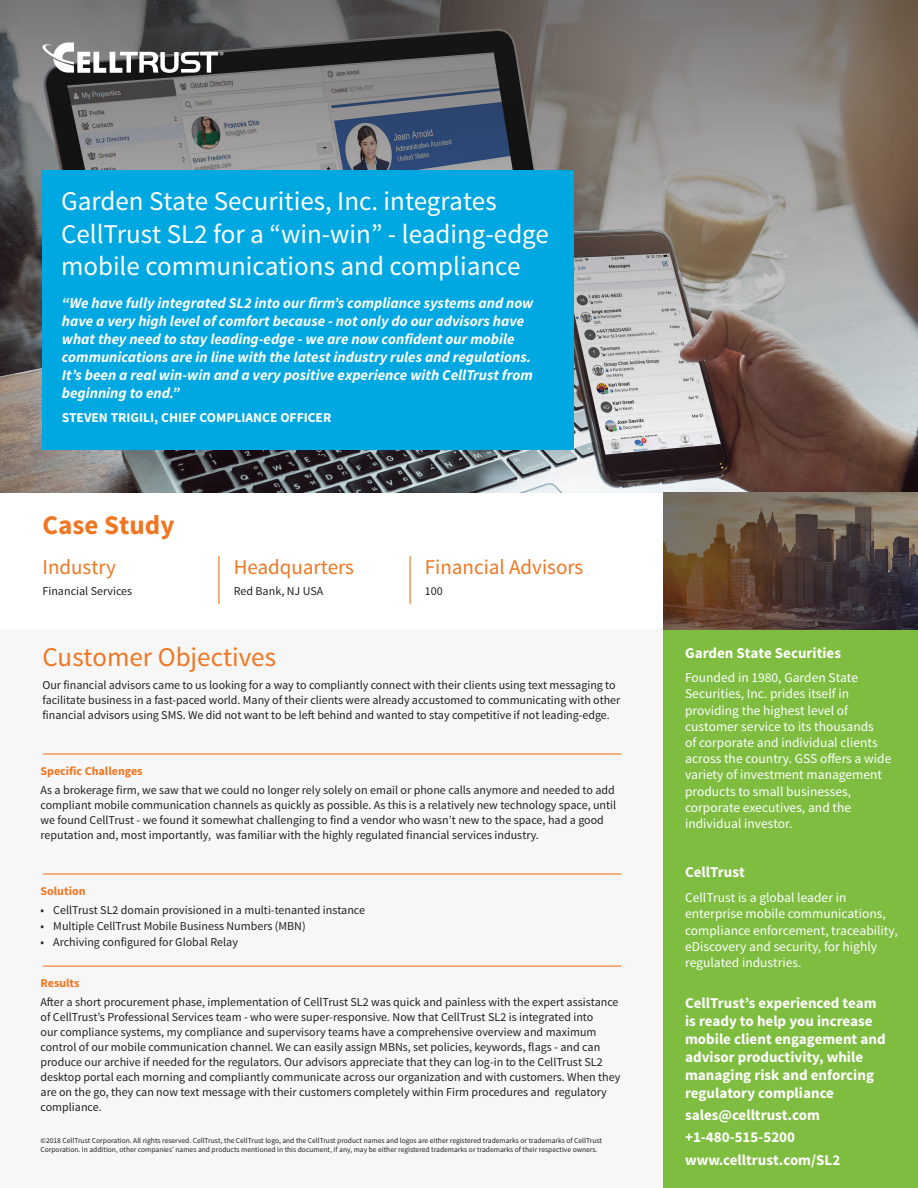
<style>
.page{position:relative;width:918px;height:1188px;background:#fff}
.page>*{position:absolute;margin:0;border:0;box-sizing:border-box;transform-origin:0 0}
.t1{font:27px/32.4px "Source Sans Pro";color:#fff}
.t2{font:27px "Source Sans Pro";color:#f07622}
.t3{font:700 27px "Source Sans Pro";color:#f07622}
.t4{font:21px "Source Sans Pro";color:#f07622}
.t5{font:italic 700 15px/18px "Source Sans Pro";color:#fff}
.t6{font:700 15px/18px "Source Sans Pro";color:#fff}
.t7{font:13.5px/16.2px "Source Sans Pro";color:#fff}
.t8{font:700 13.5px "Source Sans Pro";color:#fff}
.t9{font:12px/15px "Source Sans Pro";color:#231f20}
.t10{font:700 12px "Source Sans Pro";color:#f07622}
.t11{font:7.5px/9px "Source Sans Pro";color:#231f20}
</style>
<div class="page">
<div style="left:0;top:630px;width:663px;height:558px;background:#f7f7f7"></div>
<hr style="left:218px;top:556px;width:1px;height:48px;background:#f07622">
<hr style="left:409px;top:556px;width:2px;height:48px;background:#f07622">
<div style="left:664px;top:629px;width:254px;height:559px;background:#7fbd41"></div>
<img style="left:664px;top:493px;width:254px;height:136px">
<hr style="left:43px;top:966px;width:578px;height:1px;background:#f07622">
<hr style="left:43px;top:873px;width:578px;height:2px;background:#f07622">
<hr style="left:43px;top:753px;width:578px;height:2px;background:#f07622">
<svg style="left:0;top:0;width:918px;height:493px;background:#7d7877"></svg>
<div style="left:43px;top:170px;width:531px;height:279px;background:#00a8e1"></div>
<svg style="left:42px;top:43px;width:181px;height:30px"></svg>
<p class="t1" style="left:61px;top:186px;width:489px">Garden State Securities, Inc. integrates<br>CellTrust SL2 for a “win-win” - leading-edge mobile communications and compliance</p>
<p class="t5" style="left:62px;top:294px;width:473px">“We have fully integrated SL2 into our firm’s compliance systems and now have a very high level of comfort because - not only do our advisors have what they need to stay leading-edge - we are now confident our mobile communications are in line with the latest industry rules and regulations.<br>It’s been a real win-win and a very positive experience with CellTrust from beginning to end.”</p>
<p class="t8" style="left:62px;top:409px;width:271px">STEVEN TRIGILI, CHIEF COMPLIANCE OFFICER</p>
<p class="t3" style="left:43px;top:507px;width:133px">Case Study</p>
<p class="t4" style="left:43px;top:554px;width:75px">Industry</p>
<p class="t4" style="left:234px;top:554px;width:122px">Headquarters</p>
<p class="t4" style="left:425px;top:554px;width:160px">Financial Advisors</p>
<p class="t9" style="left:43px;top:584px;width:91px">Financial Services</p>
<p class="t9" style="left:234px;top:584px;width:91px">Red Bank, NJ USA</p>
<p class="t9" style="left:425px;top:584px;width:19px">100</p>
<p class="t2" style="left:43px;top:640px;width:235px">Customer Objectives</p>
<p class="t9" style="left:43px;top:678px;width:579px">Our financial advisors came to us looking for a way to compliantly connect with their clients using text messaging to facilitate business in a fast-paced world. Many of their clients were already accustomed to communicating with other financial advisors using SMS. We did not want to be left behind and wanted to stay competitive if not leading-edge.</p>
<p class="t10" style="left:41px;top:763px;width:104px">Specific Challenges</p>
<p class="t9" style="left:41px;top:782px;width:577px">As a brokerage firm, we saw that we could no longer rely solely on email or phone calls anymore and needed to add compliant mobile communication channels as quickly as possible. As this is a relatively new technology space, until we found CellTrust - we found it somewhat challenging to find a vendor who wasn’t new to the space, had a good reputation and, most importantly, was familiar with the highly regulated financial services industry.</p>
<p class="t10" style="left:41px;top:883px;width:47px">Solution</p>
<p class="t9" style="left:41px;top:902px;width:326px">• CellTrust SL2 domain provisioned in a multi-tenanted instance</p>
<p class="t9" style="left:41px;top:919px;width:267px">• Multiple CellTrust Mobile Business Numbers (MBN)</p>
<p class="t9" style="left:41px;top:935px;width:199px">• Archiving configured for Global Relay</p>
<p class="t10" style="left:41px;top:975px;width:40px">Results</p>
<p class="t9" style="left:41px;top:995px;width:581px">After a short procurement phase, implementation of CellTrust SL2 was quick and painless with the expert assistance of CellTrust’s Professional Services team - who were super-responsive. Now that CellTrust SL2 is integrated into<br>our compliance systems, my compliance and supervisory teams have a comprehensive overview and maximum control of our mobile communication channel. We can easily assign MBNs, set policies, keywords, flags - and can produce our archive if needed for the regulators. Our advisors appreciate that they can log-in to the CellTrust SL2 desktop portal each morning and compliantly communicate across our organization and with customers. When they are on the go, they can now text message with their customers completely within Firm procedures and regulatory compliance.</p>
<p class="t11" style="left:41px;top:1137px;width:563px">©2018 CellTrust Corporation. All rights reserved. CellTrust, the CellTrust logo, and the CellTrust product names and logos are either registered trademarks or trademarks of CellTrust<br>Corporation. In addition, other companies’ names and products mentioned in this document, if any, may be either registered trademarks or trademarks of their respective owners.</p>
<p class="t6" style="left:685px;top:644px;width:157px">Garden State Securities</p>
<p class="t7" style="left:685px;top:670px;width:208px">Founded in 1980, Garden State<br>Securities, Inc. prides itself in providing the highest level of customer service to its thousands<br>of corporate and individual clients across the country. GSS offers a wide variety of investment management products to small businesses, corporate executives, and the individual investor.</p>
<p class="t6" style="left:685px;top:864px;width:61px">CellTrust</p>
<p class="t7" style="left:685px;top:890px;width:214px">CellTrust is a global leader in enterprise mobile communications, compliance enforcement, traceability, eDiscovery and security, for highly regulated industries.</p>
<p class="t6" style="left:685px;top:994px;width:202px">CellTrust’s experienced team is ready to help you increase mobile client engagement and advisor productivity, while managing risk and enforcing regulatory compliance</p>
<p class="t6" style="left:685px;top:1107px;width:136px">sales@celltrust.com</p>
<p class="t6" style="left:685px;top:1129px;width:111px">+1-480-515-5200</p>
<p class="t6" style="left:685px;top:1151px;width:157px">www.celltrust.com/SL2</p>
</div>
